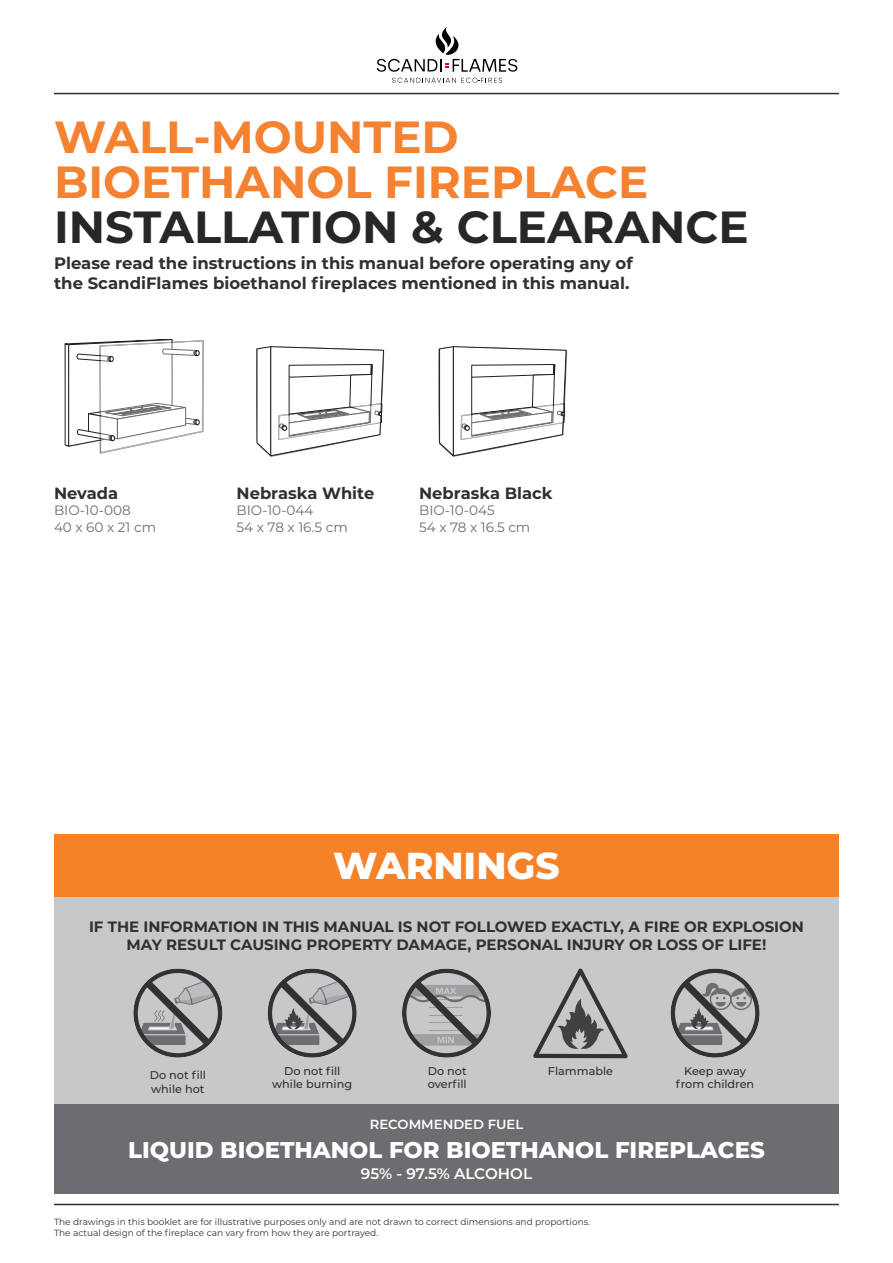
<style>
.page{position:relative;width:893px;height:1263px;background:#fff}
.page>*{position:absolute;margin:0;border:0;box-sizing:border-box;transform-origin:0 0}
.t1{font:700 45px "Montserrat";color:#f48231}
.t2{font:700 45px "Montserrat";color:#262727}
.t3{font:800 37.5px "Montserrat";color:#fff}
.t4{font:800 22.8px "Montserrat";color:#fff}
.t5{font:700 16.5px/19.8px "Montserrat";color:#312f30}
.t6{font:700 16.35px "Montserrat";color:#312f30}
.t7{font:600 15.15px "Montserrat";color:#fff}
.t8{font:700 15px/18px "Montserrat";color:#312f30;text-align:center}
.t9{font:13.5px "Montserrat";color:#6c6d70}
.t10{font:600 13.2px "Montserrat";color:#fff}
.t11{font:500 11.25px/13.5px "Montserrat";color:#312f30}
.t12{font:9px "Montserrat";color:#312f30}
</style>
<div class="page">
<div style="left:54px;top:1103px;width:785px;height:90px;background:#6c6d70"></div>
<hr style="left:54px;top:93px;width:785px;height:1px;background:#312f30">
<img style="left:438px;top:348px;width:129px;height:109px">
<svg style="left:439px;top:346px;width:127px;height:110px"></svg>
<svg style="left:64px;top:339px;width:139px;height:114px"></svg>
<svg style="left:257px;top:346px;width:127px;height:110px"></svg>
<div style="left:54px;top:863px;width:785px;height:240px;background:#c7c8ca"></div>
<div style="left:54px;top:835px;width:785px;height:62px;background:#f58229"></div>
<svg style="left:133px;top:968px;width:89px;height:89px"></svg>
<svg style="left:268px;top:968px;width:89px;height:89px"></svg>
<svg style="left:402px;top:968px;width:89px;height:89px"></svg>
<svg style="left:671px;top:968px;width:89px;height:89px"></svg>
<hr style="left:54px;top:1204px;width:785px;height:1px;background:#312f30">
<svg style="left:533px;top:968px;width:95px;height:90px"></svg>
<svg style="left:377px;top:27px;width:140px;height:45px"></svg>
<svg style="left:392px;top:78px;width:110px;height:5px"></svg>
<p class="t1" style="left:54px;top:105px;width:406px">WALL-MOUNTED</p>
<p class="t1" style="left:54px;top:150px;width:596px">BIOETHANOL FIREPLACE</p>
<p class="t2" style="left:54px;top:195px;width:696px">INSTALLATION &amp; CLEARANCE</p>
<p class="t5" style="left:54px;top:253px;width:580px">Please read the instructions in this manual before operating any of the ScandiFlames bioethanol fireplaces mentioned in this manual.</p>
<p class="t6" style="left:54px;top:481px;width:66px">Nevada</p>
<p class="t9" style="left:54px;top:501px;width:78px">BIO-10-008</p>
<p class="t9" style="left:54px;top:517px;width:104px">40 x 60 x 21 cm</p>
<p class="t6" style="left:237px;top:481px;width:139px">Nebraska White</p>
<p class="t9" style="left:237px;top:501px;width:78px">BIO-10-044</p>
<p class="t9" style="left:237px;top:517px;width:113px">54 x 78 x 16.5 cm</p>
<p class="t6" style="left:419px;top:481px;width:135px">Nebraska Black</p>
<p class="t9" style="left:419px;top:501px;width:77px">BIO-10-045</p>
<p class="t9" style="left:419px;top:517px;width:113px">54 x 78 x 16.5 cm</p>
<p class="t3" style="left:333px;top:838px;width:228px">WARNINGS</p>
<p class="t8" style="left:89px;top:917px;width:716px">IF THE INFORMATION IN THIS MANUAL IS NOT FOLLOWED EXACTLY, A FIRE OR EXPLOSION<br>MAY RESULT CAUSING PROPERTY DAMAGE, PERSONAL INJURY OR LOSS OF LIFE!</p>
<p class="t11" style="left:150px;top:1068px;width:58px">Do not fill while hot</p>
<p class="t11" style="left:284px;top:1064px;width:58px">Do not fill</p>
<p class="t11" style="left:272px;top:1077px;width:82px">while burning</p>
<p class="t11" style="left:428px;top:1064px;width:40px">Do not</p>
<p class="t11" style="left:428px;top:1077px;width:41px">overfill</p>
<p class="t11" style="left:548px;top:1064px;width:67px">Flammable</p>
<p class="t11" style="left:676px;top:1064px;width:80px;text-align:center">Keep away from children</p>
<p class="t10" style="left:370px;top:1115px;width:155px">RECOMMENDED FUEL</p>
<p class="t4" style="left:128px;top:1133px;width:638px">LIQUID BIOETHANOL FOR BIOETHANOL FIREPLACES</p>
<p class="t7" style="left:361px;top:1163px;width:173px">95% - 97.5% ALCOHOL</p>
<p class="t12" style="left:54px;top:1215px;width:538px">The drawings in this booklet are for illustrative purposes only and are not drawn to correct dimensions and proportions.</p>
<p class="t12" style="left:54px;top:1226px;width:326px">The actual design of the fireplace can vary from how they are portrayed.</p>
</div>
